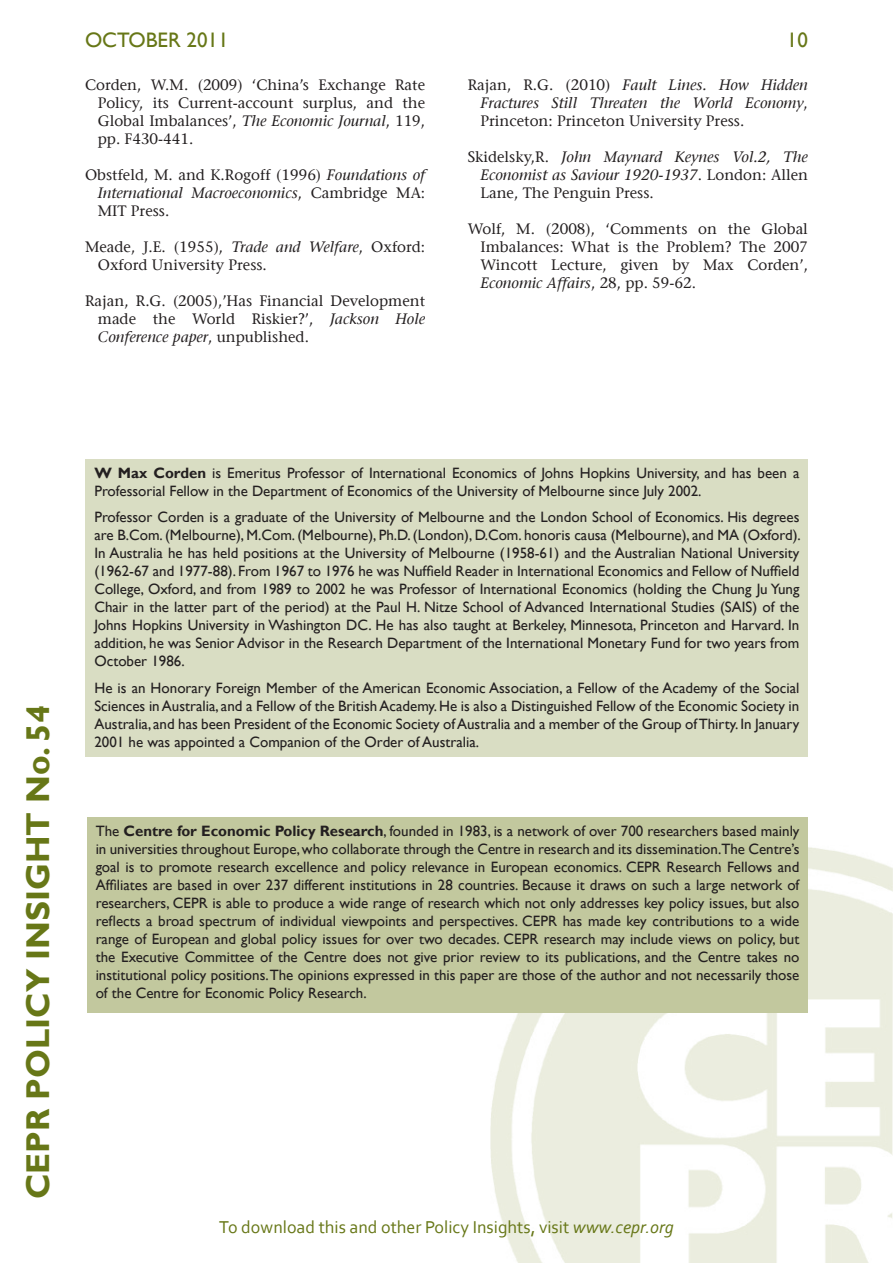
<style>
.page{position:relative;width:893px;height:1263px;background:#fff}
.page>*{position:absolute;margin:0;border:0;box-sizing:border-box;transform-origin:0 0}
.t1{font:700 33px "Gill Sans";color:#677717}
.t2{font:21px "Gill Sans";color:#677717}
.t3{font:18px "Corbel";color:#677717}
.t4{font:15px/18px "Gill Sans";color:#231f20;text-align:justify}
.t5{font:15px/18px "Stone Serif";color:#231f20;text-align:justify}
.t6{font:italic 15px/18px "Stone Serif";color:#231f20;text-align:justify}
.s1{font-style:italic}
.s2{font-style:normal}
.s3{font-weight:700}
</style>
<div class="page">
<img style="left:490px;top:847px;width:403px;height:416px">
<div style="left:87px;top:817px;width:721px;height:196px;background:#c2c89e"></div>
<div style="left:86px;top:459px;width:722px;height:297px;background:#d9ddc3"></div>
<h2 class="t2" style="left:85px;top:28px;width:145px">October 2011</h2>
<h2 class="t2" style="left:787px;top:28px;width:22px">10</h2>
<p class="t5" style="left:98px;top:76px;width:329px;text-indent:-13px">Corden, W.M. (2009) ‘China’s Exchange Rate Policy, its Current-account surplus, and the Global Imbalances’, <span class="s1">The Economic Journal</span>, 119, pp. F430-441.</p>
<p class="t5" style="left:98px;top:166px;width:329px;text-indent:-13px">Obstfeld, M. and K.Rogoff (1996) <span class="s1">Foundations of International Macroeconomics</span>, Cambridge MA:<br>MIT Press.</p>
<p class="t5" style="left:98px;top:238px;width:329px;text-indent:-13px">Meade, J.E. (1955), <span class="s1">Trade and Welfare</span>, Oxford:<br>Oxford University Press.</p>
<p class="t5" style="left:98px;top:292px;width:329px;text-indent:-13px">Rajan, R.G. (2005),’Has Financial Development made the World Riskier?’, <span class="s1">Jackson Hole Conference paper</span>, unpublished.</p>
<p class="t6" style="left:480px;top:76px;width:329px;text-indent:-13px"><span class="s2">Rajan, R.G. (2010)</span> Fault Lines. How Hidden Fractures Still Threaten the World Economy<span class="s2">, Princeton: Princeton University Press.</span></p>
<p class="t6" style="left:480px;top:148px;width:329px;text-indent:-13px"><span class="s2">Skidelsky,R.</span> John Maynard Keynes Vol.2, The Economist as Saviour 1920-1937<span class="s2">. London: Allen Lane, The Penguin Press.</span></p>
<p class="t5" style="left:480px;top:220px;width:329px;text-indent:-13px">Wolf, M. (2008), ‘Comments on the Global Imbalances: What is the Problem? The 2007<br>Wincott Lecture, given by Max Corden’, <span class="s1">Economic Affairs</span>, 28, pp. 59-62.</p>
<h1 class="t1" style="left:18px;top:1199px;width:496px;rotate:-90deg">CEPR POLICY INSIGHT No. 54</h1>
<p class="t4" style="left:94px;top:464px;width:706px"><span class="s3">W Max Corden</span> is Emeritus Professor of International Economics of Johns Hopkins University, and has been a<br>Professorial Fellow in the Department of Economics of the University of Melbourne since July 2002.</p>
<p class="t4" style="left:94px;top:509px;width:708px">Professor Corden is a graduate of the University of Melbourne and the London School of Economics. His degrees are B.Com. (Melbourne), M.Com. (Melbourne), Ph.D. (London), D.Com. honoris causa (Melbourne), and MA (Oxford).<br>In Australia he has held positions at the University of Melbourne (1958-61) and the Australian National University (1962-67 and 1977-88). From 1967 to 1976 he was Nuffield Reader in International Economics and Fellow of Nuffield College, Oxford, and from 1989 to 2002 he was Professor of International Economics (holding the Chung Ju Yung Chair in the latter part of the period) at the Paul H. Nitze School of Advanced International Studies (SAIS) of the Johns Hopkins University in Washington DC. He has also taught at Berkeley, Minnesota, Princeton and Harvard. In addition, he was Senior Advisor in the Research Department of the International Monetary Fund for two years from October 1986.</p>
<p class="t4" style="left:94px;top:679px;width:706px">He is an Honorary Foreign Member of the American Economic Association, a Fellow of the Academy of the Social Sciences in Australia, and a Fellow of the British Academy. He is also a Distinguished Fellow of the Economic Society in Australia, and has been President of the Economic Society of Australia and a member of the Group of Thirty. In January 2001 he was appointed a Companion of the Order of Australia.</p>
<p class="t4" style="left:96px;top:822px;width:705px">The <span class="s3">Centre for Economic Policy Research</span>, founded in 1983, is a network of over 700 researchers based mainly in universities throughout Europe, who collaborate through the Centre in research and its dissemination.The Centre’s goal is to promote research excellence and policy relevance in European economics. CEPR Research Fellows and Affiliates are based in over 237 different institutions in 28 countries. Because it draws on such a large network of researchers, CEPR is able to produce a wide range of research which not only addresses key policy issues, but also reflects a broad spectrum of individual viewpoints and perspectives. CEPR has made key contributions to a wide range of European and global policy issues for over two decades. CEPR research may include views on policy, but the Executive Committee of the Centre does not give prior review to its publications, and the Centre takes no institutional policy positions.The opinions expressed in this paper are those of the author and not necessarily those of the Centre for Economic Policy Research.</p>
<p class="t3" style="left:219px;top:1216px;width:456px">To download this and other Policy Insights, visit <span class="s1">www.cepr.org</span></p>
</div>
